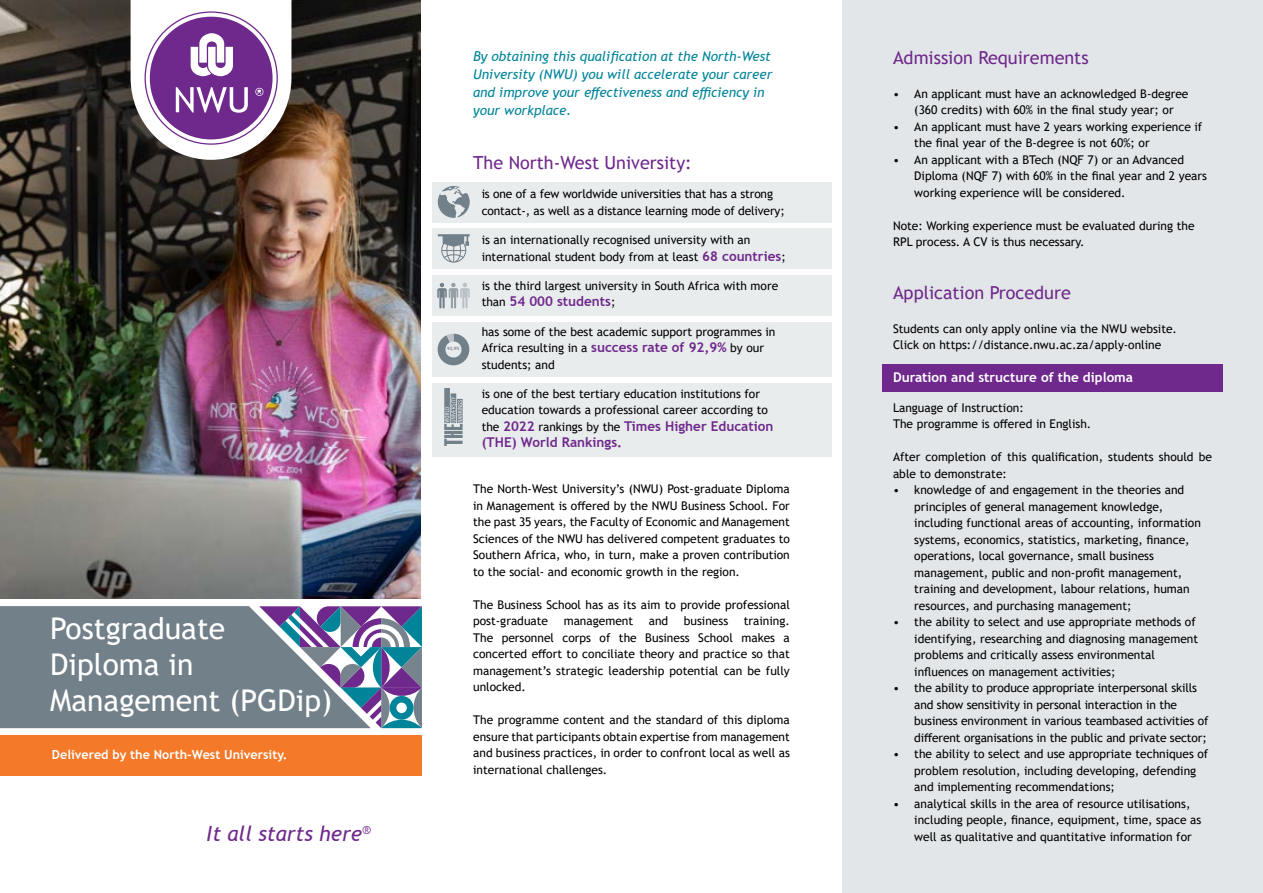
<style>
.page{position:relative;width:1263px;height:893px;background:#fff}
.page>*{position:absolute;margin:0;border:0;box-sizing:border-box;transform-origin:0 0}
.t1{font:30px/36px "Trebuchet MS";color:#fff}
.t2{font:italic 21px "Trebuchet MS";color:#6f298c}
.t3{font:18px "Trebuchet MS";color:#6f298c}
.t4{font:italic 13.5px/18px "Trebuchet MS";color:#008499}
.t5{font:700 13.5px/16.5px "Trebuchet MS";color:#6f298c}
.t6{font:700 13.5px "Trebuchet MS";color:#fff}
.t7{font:700 12.6px "Trebuchet MS";color:#fff}
.t8{font:italic 12.3px "Trebuchet MS";color:#6f298c}
.t9{font:12px/16.5px "Trebuchet MS";color:#000}
.t10{font:700 4.5px "Trebuchet MS";color:#72808a}
.s1{font-weight:700;font-size:13.5px;color:#6f298c}
.s2{font-weight:400;font-size:12px;color:#000}
</style>
<div class="page">
<img style="left:0;top:0;width:421px;height:599px">
<div style="left:432px;top:383px;width:399px;height:73px;background:#e9eced"></div>
<svg style="left:444px;top:388px;width:19px;height:58px"></svg>
<div style="left:842px;top:0;width:421px;height:893px;background:#e3e6e8"></div>
<div style="left:882px;top:364px;width:340px;height:28px;background:#6f298c"></div>
<div style="left:432px;top:228px;width:399px;height:41px;background:#e9eced"></div>
<div style="left:432px;top:275px;width:399px;height:41px;background:#e9eced"></div>
<div style="left:432px;top:323px;width:399px;height:54px;background:#e9eced"></div>
<div style="left:432px;top:182px;width:399px;height:41px;background:#e9eced"></div>
<svg style="left:438px;top:186px;width:32px;height:32px"></svg>
<svg style="left:437px;top:283px;width:33px;height:25px"></svg>
<svg style="left:438px;top:234px;width:32px;height:29px"></svg>
<div style="left:0;top:735px;width:422px;height:41px;background:#f47929"></div>
<svg style="left:0;top:606px;width:422px;height:122px;background:#778495"></svg>
<svg style="left:438px;top:334px;width:31px;height:31px"></svg>
<svg style="left:131px;top:0;width:160px;height:160px"></svg>
<p class="t4" style="left:473px;top:47px;width:301px">By obtaining this qualification at the North-West University (NWU) you will accelerate your career and improve your effectiveness and efficiency in your workplace.</p>
<h3 class="t3" style="left:473px;top:151px;width:220px">The North-West University:</h3>
<p class="t9" style="left:482px;top:186px;width:305px">is one of a few worldwide universities that has a strong contact-, as well as a distance learning mode of delivery;</p>
<p class="t9" style="left:482px;top:231px;width:306px">is an internationally recognised university with an international student body from at least <span class="s1">68 countries</span>;</p>
<p class="t9" style="left:482px;top:277px;width:298px">is the third largest university in South Africa with more</p>
<p class="t5" style="left:482px;top:293px;width:135px"><span class="s2">than</span> 54 000 students<span class="s2">;</span></p>
<p class="t9" style="left:482px;top:323px;width:295px">has some of the best academic support programmes in<br>Africa resulting in a <span class="s1">success rate of 92,9%</span> by our students; and</p>
<p class="t9" style="left:482px;top:385px;width:288px">is one of the best tertiary education institutions for education towards a professional career according to</p>
<p class="t5" style="left:482px;top:418px;width:293px"><span class="s2">the</span> 2022 <span class="s2">rankings by the</span> Times Higher Education (THE) World Rankings.</p>
<p class="t9" style="left:473px;top:480px;width:318px;text-align:justify">The North-West University’s (NWU) Post-graduate Diploma in Management is offered by the NWU Business School. For the past 35 years, the Faculty of Economic and Management Sciences of the NWU has delivered competent graduates to Southern Africa, who, in turn, make a proven contribution to the social- and economic growth in the region.</p>
<p class="t9" style="left:473px;top:596px;width:318px">The Business School has as its aim to provide professional post-graduate</p>
<h3 class="t3" style="left:893px;top:47px;width:197px">Admission Requirements</h3>
<p class="t9" style="left:893px;top:85px;width:297px;text-align:center">• An applicant must have an acknowledged B-degree (360 credits) with 60% in the final study year; or</p>
<p class="t9" style="left:914px;top:118px;width:290px;text-indent:-21px">• An applicant must have 2 years working experience if the final year of the B-degree is not 60%; or</p>
<p class="t9" style="left:914px;top:151px;width:294px;text-indent:-21px">• An applicant with a BTech (NQF 7) or an Advanced<br>Diploma (NQF 7) with 60% in the final year and 2 years working experience will be considered.</p>
<p class="t9" style="left:893px;top:217px;width:303px">Note: Working experience must be evaluated during the<br>RPL process. A CV is thus necessary.</p>
<h3 class="t3" style="left:893px;top:282px;width:179px">Application Procedure</h3>
<p class="t9" style="left:893px;top:320px;width:286px">Students can only apply online via the NWU website.<br>Click on https://distance.nwu.ac.za/apply-online</p>
<p class="t6" style="left:893px;top:369px;width:242px">Duration and structure of the diploma</p>
<p class="t9" style="left:893px;top:399px;width:200px">Language of Instruction:<br>The programme is offered in English.</p>
<p class="t9" style="left:893px;top:448px;width:320px">After completion of this qualification, students should be able to demonstrate:</p>
<p class="t9" style="left:914px;top:481px;width:288px;text-indent:-21px">• knowledge of and engagement in the theories and principles of general management knowledge, including functional areas of accounting, information systems, economics, statistics, marketing, finance, operations, local governance, small business management, public and non-profit management, training and development, labour relations, human resources, and purchasing management;</p>
<p class="t9" style="left:914px;top:613px;width:285px;text-indent:-21px">• the ability to select and use appropriate methods of identifying, researching and diagnosing management problems and critically assess environmental influences on management activities;</p>
<p class="t9" style="left:914px;top:679px;width:296px;text-indent:-21px">• the ability to produce appropriate interpersonal skills and show sensitivity in personal interaction in the business environment in various teambased activities of different organisations in the public and private sector;</p>
<p class="t9" style="left:914px;top:745px;width:296px;text-indent:-21px">• the ability to select and use appropriate techniques of problem resolution, including developing, defending and implementing recommendations;</p>
<p class="t9" style="left:914px;top:795px;width:289px;text-indent:-21px">• analytical skills in the area of resource utilisations, including people, finance, equipment, time, space as</p>
<p class="t10" style="left:447px;top:346px;width:14px">92,9%</p>
<p class="t9" style="left:564px;top:612px;width:71px">management</p>
<p class="t9" style="left:649px;top:612px;width:21px">and</p>
<p class="t9" style="left:684px;top:612px;width:46px">business</p>
<p class="t9" style="left:473px;top:612px;width:318px;text-align:justify;text-indent:271px">training.<br>The personnel corps of the Business School makes a concerted effort to conciliate theory and practice so that management’s strategic leadership potential can be fully unlocked.</p>
<p class="t9" style="left:473px;top:711px;width:318px;text-align:justify">The programme content and the standard of this diploma ensure that participants obtain expertise from management and business practices, in order to confront local as well as international challenges.</p>
<h1 class="t1" style="left:50px;top:610px;width:283px">Postgraduate<br>Diploma in<br>Management (PGDip)</h1>
<p class="t7" style="left:52px;top:747px;width:237px">Delivered by the North-West University.</p>
<h2 class="t2" style="left:207px;top:820px;width:157px">It all starts here</h2>
<p class="t9" style="left:914px;top:828px;width:279px">well as qualitative and quantitative information for</p>
<p class="t8" style="left:362px;top:822px;width:10px">®</p>
</div>
